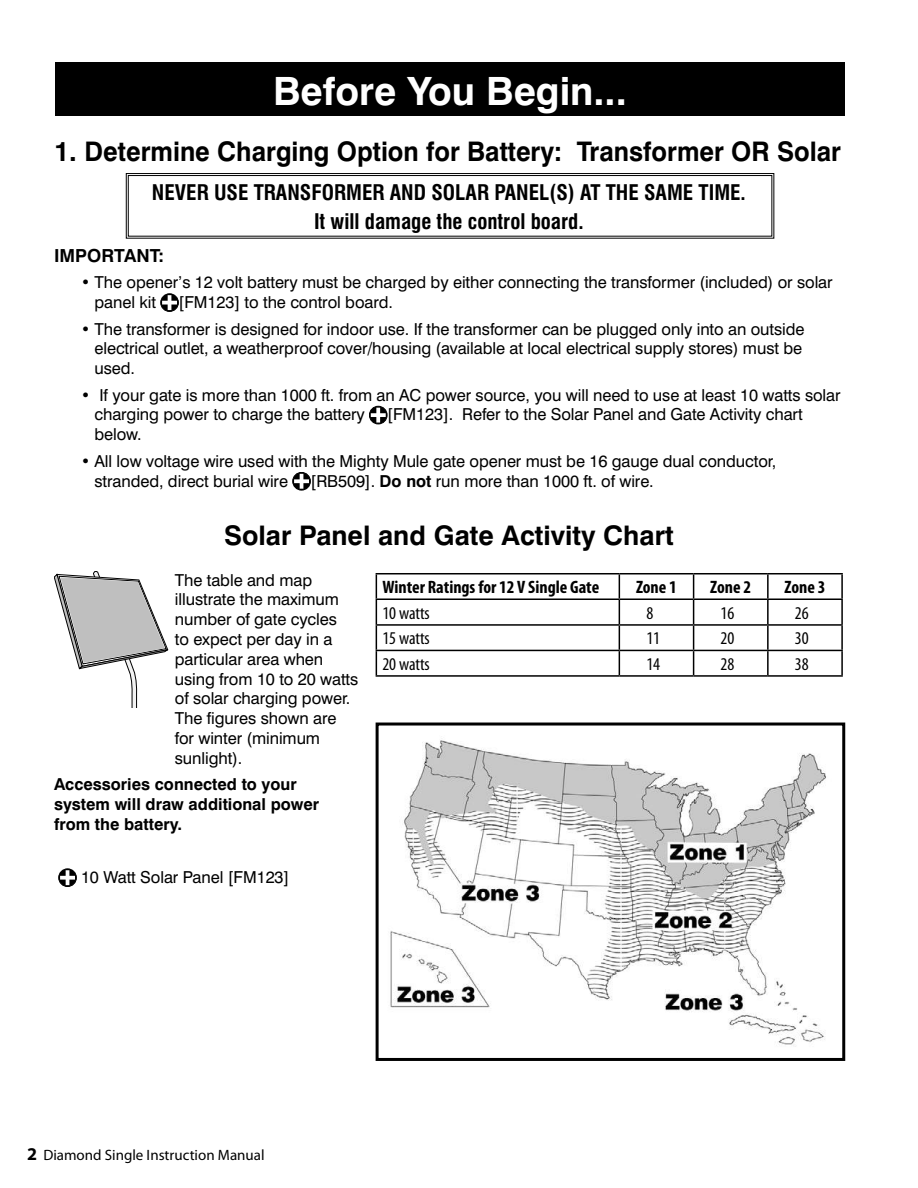
<style>
.page{position:relative;width:918px;height:1188px;background:#fff}
.page>*{position:absolute;margin:0;border:0;box-sizing:border-box;transform-origin:0 0}
.t1{font:700 39px "Swiss 721 BT";color:#fff}
.t2{font:700 27px "Swiss 721 BT";color:#000}
.t3{font:700 condensed 21px/28.8px "Swiss 721 BT";color:#000;text-align:center}
.t4{font:700 condensed 18px "Myriad Pro";color:#000}
.t5{font:condensed 18px "Myriad Pro";color:#000}
.t6{font:700 18px "Swiss 721 BT";color:#000}
.t7{font:16.5px/19.8px "Swiss 721 BT";letter-spacing:-.005em;color:#000}
.t8{font:700 16.5px/19.8px "Swiss 721 BT";color:#000}
.t9{font:15px "Myriad Pro";color:#000}
.s1{font-weight:700}
.s2{font-weight:700;font-size:18px}
</style>
<div class="page">
<div style="left:55px;top:62px;width:790px;height:54px;background:#000"></div>
<div style="left:160px;top:293px;width:19px;height:19px;border:1px solid #000;border-radius:50%"></div>
<svg style="left:162px;top:295px;width:15px;height:15px"></svg>
<div style="left:369px;top:406px;width:18px;height:18px;border:1px solid #000;border-radius:50%"></div>
<svg style="left:371px;top:408px;width:15px;height:15px"></svg>
<div style="left:292px;top:472px;width:19px;height:18px;border:1px solid #000;border-radius:50%"></div>
<svg style="left:294px;top:474px;width:15px;height:15px"></svg>
<svg style="left:125px;top:173px;width:650px;height:66px"></svg>
<div style="left:128px;top:175px;width:644px;height:62px;border:1px solid #000"></div>
<img style="left:390px;top:740px;width:436px;height:307px">
<div style="left:376px;top:723px;width:469px;height:338px;border:3px solid #000"></div>
<hr style="left:376px;top:573px;width:243px;height:1px;background:#000">
<hr style="left:619px;top:573px;width:75px;height:1px;background:#000">
<hr style="left:694px;top:573px;width:74px;height:1px;background:#000">
<hr style="left:768px;top:573px;width:75px;height:1px;background:#000">
<hr style="left:767px;top:574px;width:2px;height:24px;background:#000">
<hr style="left:841px;top:574px;width:2px;height:24px;background:#000">
<hr style="left:376px;top:598px;width:243px;height:2px;background:#000">
<hr style="left:619px;top:598px;width:75px;height:2px;background:#000">
<hr style="left:694px;top:598px;width:74px;height:2px;background:#000">
<hr style="left:768px;top:598px;width:75px;height:2px;background:#000">
<hr style="left:767px;top:600px;width:2px;height:24px;background:#000">
<hr style="left:841px;top:600px;width:2px;height:24px;background:#000">
<hr style="left:376px;top:624px;width:243px;height:2px;background:#000">
<hr style="left:619px;top:624px;width:75px;height:2px;background:#000">
<hr style="left:694px;top:624px;width:74px;height:2px;background:#000">
<hr style="left:768px;top:624px;width:75px;height:2px;background:#000">
<hr style="left:767px;top:626px;width:2px;height:24px;background:#000">
<hr style="left:841px;top:626px;width:2px;height:24px;background:#000">
<hr style="left:376px;top:650px;width:243px;height:1px;background:#000">
<svg style="left:376px;top:574px;width:1px;height:101px"></svg>
<hr style="left:619px;top:650px;width:75px;height:1px;background:#000">
<svg style="left:619px;top:574px;width:1px;height:101px"></svg>
<hr style="left:694px;top:650px;width:74px;height:1px;background:#000">
<svg style="left:693px;top:574px;width:1px;height:101px"></svg>
<hr style="left:768px;top:650px;width:75px;height:1px;background:#000">
<hr style="left:767px;top:651px;width:2px;height:24px;background:#000">
<hr style="left:841px;top:651px;width:2px;height:24px;background:#000">
<hr style="left:376px;top:675px;width:243px;height:2px;background:#000">
<hr style="left:619px;top:675px;width:75px;height:2px;background:#000">
<hr style="left:694px;top:675px;width:74px;height:2px;background:#000">
<hr style="left:768px;top:675px;width:75px;height:2px;background:#000">
<div style="left:58px;top:869px;width:19px;height:18px;border:1px solid #000;border-radius:50%"></div>
<svg style="left:60px;top:870px;width:15px;height:15px"></svg>
<svg style="left:54px;top:571px;width:114px;height:136px"></svg>
<h1 class="t1" style="left:273px;top:67px;width:355px">Before You Begin...</h1>
<h2 class="t2" style="left:54px;top:135px;width:789px">1. Determine Charging Option for Battery: Transformer OR Solar</h2>
<p class="t3" style="left:152px;top:178px;width:595px">NEVER USE TRANSFORMER AND SOLAR PANEL(S) AT THE SAME TIME.<br>It will damage the control board.</p>
<p class="t6" style="left:54px;top:244px;width:111px">IMPORTANT:</p>
<p class="t7" style="left:94px;top:272px;width:740px;text-indent:-13px">• The opener’s 12 volt battery must be charged by either connecting the transformer (included) or solar panel kit</p>
<p class="t7" style="left:179px;top:292px;width:216px">[FM123] to the control board.</p>
<p class="t7" style="left:94px;top:319px;width:712px;text-indent:-13px">• The transformer is designed for indoor use. If the transformer can be plugged only into an outside electrical outlet, a weatherproof cover/housing (available at local electrical supply stores) must be used.</p>
<p class="t7" style="left:94px;top:385px;width:748px;text-indent:-13px">• If your gate is more than 1000 ft. from an AC power source, you will need to use at least 10 watts solar charging power to charge the battery</p>
<p class="t7" style="left:387px;top:405px;width:417px">[FM123]. Refer to the Solar Panel and Gate Activity chart</p>
<p class="t7" style="left:95px;top:424px;width:49px">below.</p>
<p class="t7" style="left:94px;top:451px;width:683px;text-indent:-13px">• All low voltage wire used with the Mighty Mule gate opener must be 16 gauge dual conductor, stranded, direct burial wire</p>
<p class="t7" style="left:311px;top:471px;width:345px">[RB509]. <span class="s1">Do not</span> run more than 1000 ft. of wire.</p>
<h2 class="t2" style="left:224px;top:519px;width:451px">Solar Panel and Gate Activity Chart</h2>
<p class="t7" style="left:175px;top:570px;width:185px">The table and map illustrate the maximum number of gate cycles<br>to expect per day in a particular area when using from 10 to 20 watts of solar charging power.<br>The figures shown are for winter (minimum sunlight).</p>
<p class="t8" style="left:54px;top:774px;width:267px">Accessories connected to your system will draw additional power from the battery.</p>
<p class="t7" style="left:81px;top:867px;width:210px">10 Watt Solar Panel [FM123]</p>
<p class="t4" style="left:382px;top:576px;width:219px">Winter Ratings for 12 V Single Gate</p>
<p class="t4" style="left:636px;top:576px;width:42px">Zone 1</p>
<p class="t4" style="left:710px;top:576px;width:42px">Zone 2</p>
<p class="t4" style="left:785px;top:576px;width:42px">Zone 3</p>
<p class="t5" style="left:382px;top:602px;width:49px">10 watts</p>
<p class="t5" style="left:646px;top:602px;width:8px">8</p>
<p class="t5" style="left:721px;top:602px;width:15px">16</p>
<p class="t5" style="left:795px;top:602px;width:15px">26</p>
<p class="t5" style="left:382px;top:628px;width:49px">15 watts</p>
<p class="t5" style="left:646px;top:628px;width:15px">11</p>
<p class="t5" style="left:721px;top:628px;width:15px">20</p>
<p class="t5" style="left:795px;top:628px;width:15px">30</p>
<p class="t5" style="left:382px;top:653px;width:49px">20 watts</p>
<p class="t5" style="left:646px;top:653px;width:15px">14</p>
<p class="t5" style="left:721px;top:653px;width:15px">28</p>
<p class="t5" style="left:795px;top:653px;width:15px">38</p>
<p class="t9" style="left:27px;top:1146px;width:239px"><span class="s2">2</span> Diamond Single Instruction Manual</p>
</div>
